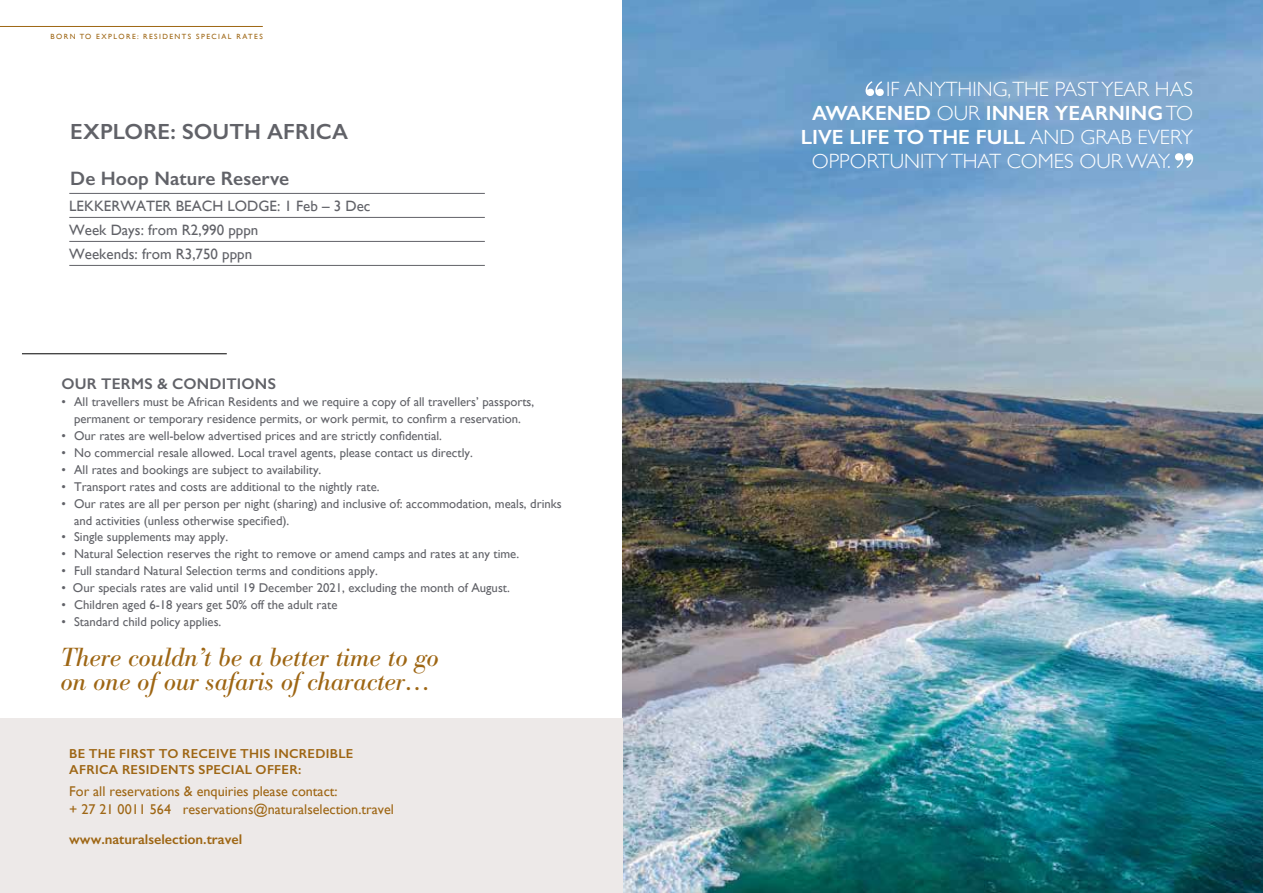
<style>
.page{position:relative;width:1263px;height:893px;background:#fff}
.page>*{position:absolute;margin:0;border:0;box-sizing:border-box;transform-origin:0 0}
.t1{font:25.8px/24px "Bodoni BE Italic Os F";color:#9e6614}
.t2{font:600 22.05px "Gill Sans";letter-spacing:.005em;color:#616268}
.t3{font:600 20.7px "Gill Sans";color:#fff}
.t4{font:300 20.7px "Gill Sans";color:#fff}
.t5{font:600 19.5px "Gill Sans";color:#616268}
.t6{font:600 15.45px "Gill Sans";letter-spacing:.015em;color:#616268}
.t7{font:15px/24px "Gill Sans";color:#616268}
.t8{font:14.1px/18px "Gill Sans";color:#9e6614}
.t9{font:600 14.1px "Gill Sans";color:#9e6614}
.t10{font:600 13.05px/15.9px "Gill Sans";letter-spacing:.025em;color:#9e6614}
.t11{font:12.75px/17px "Gill Sans";color:#616268;text-align:center}
.t12{font:7.5px "Gill Sans";letter-spacing:.19em;color:#9e6614}
.s1{font-weight:300}
</style>
<div class="page">
<hr style="left:0;top:26px;width:263px;height:1px;background:#9e6614">
<hr style="left:22px;top:353px;width:205px;height:1px;background:#000">
<hr style="left:69px;top:193px;width:416px;height:1px;background:#616268">
<hr style="left:69px;top:217px;width:416px;height:1px;background:#616268">
<hr style="left:69px;top:241px;width:416px;height:1px;background:#616268">
<hr style="left:69px;top:265px;width:416px;height:1px;background:#616268">
<img style="left:623px;top:0;width:640px;height:893px">
<svg style="left:865px;top:81px;width:19px;height:15px"></svg>
<svg style="left:1175px;top:153px;width:18px;height:15px"></svg>
<div style="left:0;top:719px;width:623px;height:174px;background:#ede9e8"></div>
<p class="t12" style="left:51px;top:33px;width:214px">BORN TO EXPLORE: RESIDENTS SPECIAL RATES</p>
<h2 class="t2" style="left:70px;top:118px;width:279px">EXPLORE: SOUTH AFRICA</h2>
<h3 class="t5" style="left:70px;top:166px;width:221px">De Hoop Nature Reserve</h3>
<p class="t7" style="left:69px;top:194px;width:303px">LEKKERWATER BEACH LODGE: 1 Feb – 3 Dec<br>Week Days: from R2,990 pppn<br>Weekends: from R3,750 pppn</p>
<p class="t6" style="left:61px;top:374px;width:216px">OUR TERMS &amp; CONDITIONS</p>
<p class="t11" style="left:61px;top:393px;width:474px">• All travellers must be African Residents and we require a copy of all travellers’ passports, permanent or temporary residence permits, or work permit, to confirm a reservation.</p>
<p class="t11" style="left:61px;top:427px;width:382px">• Our rates are well-below advertised prices and are strictly confidential.</p>
<p class="t11" style="left:61px;top:444px;width:413px">• No commercial resale allowed. Local travel agents, please contact us directly.</p>
<p class="t11" style="left:61px;top:461px;width:261px">• All rates and bookings are subject to availability.</p>
<p class="t11" style="left:61px;top:478px;width:320px">• Transport rates and costs are additional to the nightly rate.</p>
<p class="t11" style="left:74px;top:495px;width:489px;text-align:left;text-indent:-13px">• Our rates are all per person per night (sharing) and inclusive of: accommodation, meals, drinks and activities (unless otherwise specified).</p>
<p class="t11" style="left:61px;top:528px;width:168px">• Single supplements may apply.</p>
<p class="t11" style="left:61px;top:545px;width:459px">• Natural Selection reserves the right to remove or amend camps and rates at any time.</p>
<p class="t11" style="left:61px;top:562px;width:318px">• Full standard Natural Selection terms and conditions apply.</p>
<p class="t11" style="left:61px;top:579px;width:450px">• Our specials rates are valid until 19 December 2021, excluding the month of August.</p>
<p class="t11" style="left:61px;top:596px;width:277px">• Children aged 6-18 years get 50% off the adult rate</p>
<p class="t11" style="left:61px;top:613px;width:161px">• Standard child policy applies.</p>
<h1 class="t1" style="left:60px;top:646px;width:380px">There couldn’t be a better time to go on one of our safaris of character…</h1>
<p class="t10" style="left:69px;top:745px;width:285px">BE THE FIRST TO RECEIVE THIS INCREDIBLE<br>AFRICA RESIDENTS SPECIAL OFFER:</p>
<p class="t8" style="left:69px;top:782px;width:326px">For all reservations &amp; enquiries please contact:<br>+ 27 21 0011 564 reservations@naturalselection.travel</p>
<p class="t9" style="left:69px;top:831px;width:174px">www.naturalselection.travel</p>
<h3 class="t4" style="left:886px;top:73px;width:308px">IF ANYTHING,THE PAST YEAR HAS</h3>
<h3 class="t3" style="left:812px;top:100px;width:383px">AWAKENED <span class="s1">OUR</span> INNER YEARNING <span class="s1">TO</span></h3>
<h3 class="t3" style="left:801px;top:125px;width:394px">LIVE LIFE TO THE FULL <span class="s1">AND GRAB EVERY</span></h3>
<h3 class="t4" style="left:812px;top:145px;width:361px">OPPORTUNITY THAT COMES OUR WAY.</h3>
</div>
